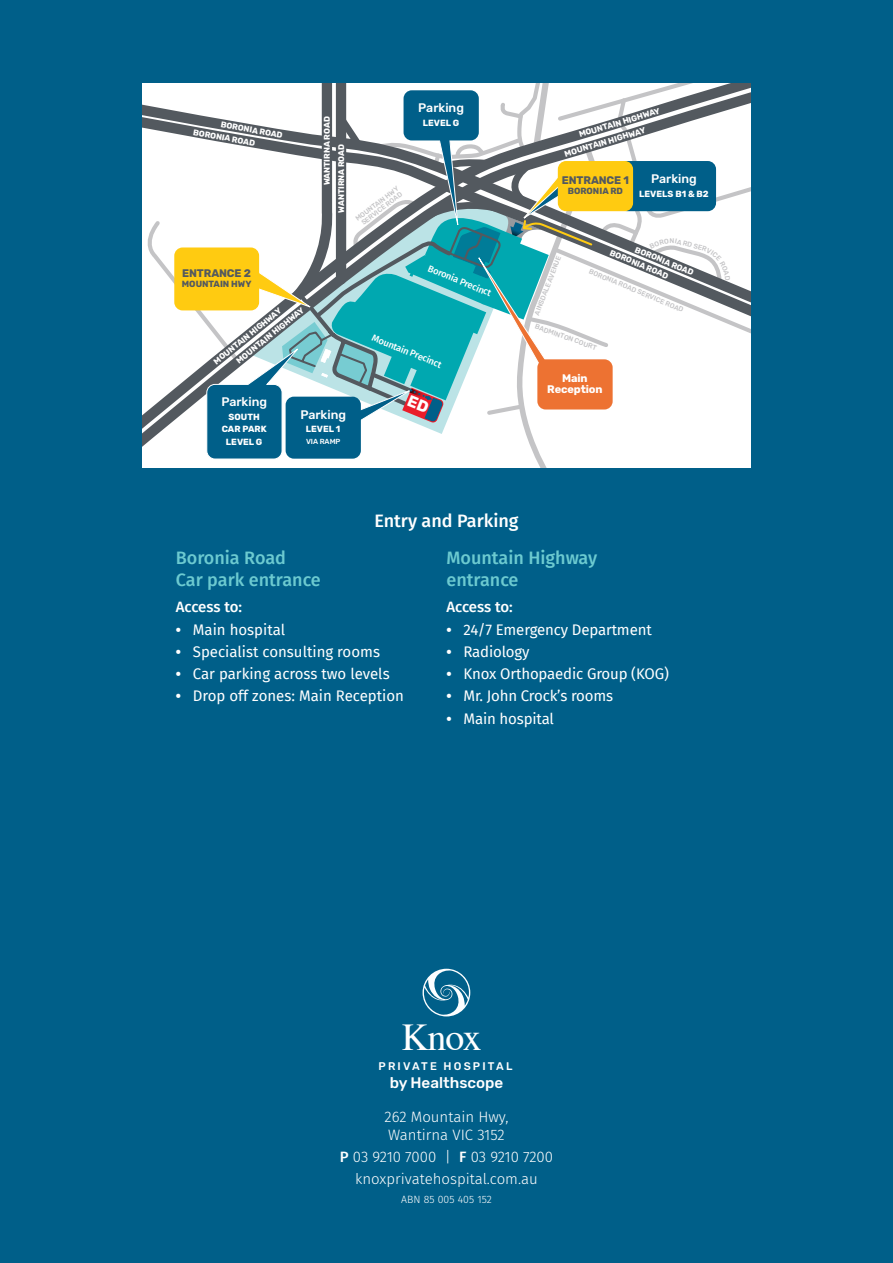
<style>
.page{position:relative;width:893px;height:1263px;background:#005f89}
.page>*{position:absolute;margin:0;border:0;box-sizing:border-box;transform-origin:0 0}
.t1{font:37.95px "Times";color:#fff}
.t2{font:500 18px/21.6px "Fira Sans";color:#6ccad0}
.t3{font:500 18px "Fira Sans";color:#fff}
.t4{font:500 15.15px "Rubik";color:#fff}
.t5{font:15px "Fira Sans";letter-spacing:-.01em;color:#fff}
.t6{font:300 15px/18px "Fira Sans";color:#fff}
.t7{font:500 15px "Fira Sans";letter-spacing:-.01em;color:#fff}
.t8{font:500 12.3px "Rubik";color:#fff}
.t9{font:500 11.1px "Rubik";letter-spacing:.195em;color:#fff}
.t10{font:700 10.95px "Rubik";letter-spacing:-.01em;color:#53595f}
.t11{font:700 10.95px/10.9px "Rubik";letter-spacing:-.01em;color:#fff;text-align:center}
.t12{font:300 10.5px "Fira Sans";letter-spacing:.01em;color:#fff}
.t13{font:500 9.45px "Fira Sans";color:#fff}
.t14{font:700 8.85px/11.7px "Rubik";color:#fff;text-align:center}
.t15{font:700 8.85px "Rubik";color:#53595f}
.t16{font:700 8.25px/13.6px "Rubik";color:#fff}
.t17{font:500 7.35px "Rubik";color:#fff}
.t18{font:500 6.9px/6.9px "Rubik";color:#c4c4c6;text-align:center}
.s1{font-weight:700}
.s2{font-weight:500}
</style>
<div class="page">
<svg style="left:423px;top:969px;width:47px;height:47px"></svg>
<svg style="left:142px;top:84px;width:609px;height:384px;background:#b6c9c6"></svg>
<p class="t16" style="left:222px;top:118px;width:64px;rotate:10deg">BORONIA ROAD</p>
<p class="t16" style="left:194px;top:126px;width:64px;rotate:10deg">BORONIA ROAD</p>
<p class="t16" style="left:320px;top:185px;width:70px;rotate:-90deg">WANTIRNA ROAD</p>
<p class="t16" style="left:335px;top:213px;width:70px;rotate:-90deg">WANTIRNA ROAD</p>
<p class="t18" style="left:354px;top:217px;width:54px;rotate:-37deg">MOUNTAIN HWY<br>SERVICE ROAD</p>
<p class="t8" style="left:418px;top:101px;width:47px">Parking</p>
<p class="t14" style="left:423px;top:117px;width:38px">LEVEL G</p>
<p class="t10" style="left:182px;top:267px;width:70px">ENTRANCE 2</p>
<p class="t15" style="left:182px;top:279px;width:71px">MOUNTAIN HWY</p>
<p class="t16" style="left:225px;top:346px;width:86px;text-indent:-18px;rotate:-39deg">MOUNTAIN HIGHWAY<br>MOUNTAIN HIGHWAY</p>
<p class="t8" style="left:221px;top:395px;width:47px">Parking</p>
<p class="t14" style="left:222px;top:411px;width:46px">SOUTH<br>CAR PARK</p>
<p class="t14" style="left:226px;top:437px;width:38px">LEVEL G</p>
<p class="t8" style="left:300px;top:407px;width:47px">Parking</p>
<p class="t14" style="left:306px;top:424px;width:36px">LEVEL 1</p>
<p class="t17" style="left:306px;top:437px;width:36px">VIA RAMP</p>
<p class="t13" style="left:431px;top:261px;width:69px;rotate:22deg">Boronia Precinct</p>
<p class="t13" style="left:375px;top:330px;width:76px;rotate:22deg">Mountain Precinct</p>
<p class="t16" style="left:577px;top:129px;width:86px;rotate:-17deg">MOUNTAIN HIGHWAY</p>
<p class="t16" style="left:563px;top:148px;width:86px;rotate:-17deg">MOUNTAIN HIGHWAY</p>
<p class="t10" style="left:562px;top:174px;width:69px">ENTRANCE 1</p>
<p class="t15" style="left:568px;top:186px;width:57px">BORONIA RD</p>
<p class="t8" style="left:651px;top:172px;width:47px">Parking</p>
<p class="t14" style="left:639px;top:188px;width:71px">LEVELS B1 &amp; B2</p>
<p class="t16" style="left:638px;top:243px;width:64px;rotate:23deg">BORONIA ROAD</p>
<p class="t16" style="left:613px;top:246px;width:64px;rotate:23deg">BORONIA ROAD</p>
<p class="t18" style="left:533px;top:314px;width:64px;rotate:-69deg">AINSDALE AVENUE</p>
<p class="t18" style="left:591px;top:268px;width:103px;rotate:23deg">BORONIA ROAD SERVICE ROAD</p>
<p class="t18" style="left:536px;top:323px;width:67px;rotate:20deg">BADMINTON COURT</p>
<p class="t11" style="left:547px;top:373px;width:57px">Main<br>Reception</p>
<p class="t3" style="left:374px;top:506px;width:146px">Entry and Parking</p>
<p class="t2" style="left:176px;top:546px;width:147px">Boronia Road<br>Car park entrance</p>
<p class="t7" style="left:176px;top:595px;width:68px">Access to:</p>
<p class="t5" style="left:176px;top:618px;width:111px"><span class="s1">•</span> Main hospital</p>
<p class="t5" style="left:176px;top:640px;width:206px"><span class="s1">•</span> Specialist consulting rooms</p>
<p class="t5" style="left:176px;top:662px;width:215px"><span class="s1">•</span> Car parking across two levels</p>
<p class="t5" style="left:176px;top:685px;width:230px"><span class="s1">•</span> Drop off zones: Main Reception</p>
<p class="t2" style="left:446px;top:546px;width:152px">Mountain Highway entrance</p>
<p class="t7" style="left:446px;top:595px;width:68px">Access to:</p>
<p class="t5" style="left:446px;top:618px;width:207px"><span class="s1">•</span> 24/7 Emergency Department</p>
<p class="t5" style="left:446px;top:640px;width:85px"><span class="s1">•</span> Radiology</p>
<p class="t5" style="left:446px;top:662px;width:224px"><span class="s1">•</span> Knox Orthopaedic Group (KOG)</p>
<p class="t5" style="left:446px;top:685px;width:168px"><span class="s1">•</span> Mr. John Crock’s rooms</p>
<p class="t5" style="left:446px;top:707px;width:109px"><span class="s1">•</span> Main hospital</p>
<h1 class="t1" style="left:402px;top:1001px;width:81px">Knox</h1>
<p class="t9" style="left:379px;top:1060px;width:135px">PRIVATE HOSPITAL</p>
<p class="t4" style="left:390px;top:1073px;width:115px">by Healthscope</p>
<p class="t6" style="left:384px;top:1108px;width:125px">262 Mountain Hwy,<br>Wantirna VIC 3152</p>
<p class="t6" style="left:340px;top:1146px;width:215px;line-height:22.2px;text-align:center"><span class="s2">P</span> 03 9210 7000 | <span class="s2">F</span> 03 9210 7200 knoxprivatehospital.com.au</p>
<p class="t12" style="left:401px;top:1192px;width:92px">ABN 85 005 405 152</p>
</div>
